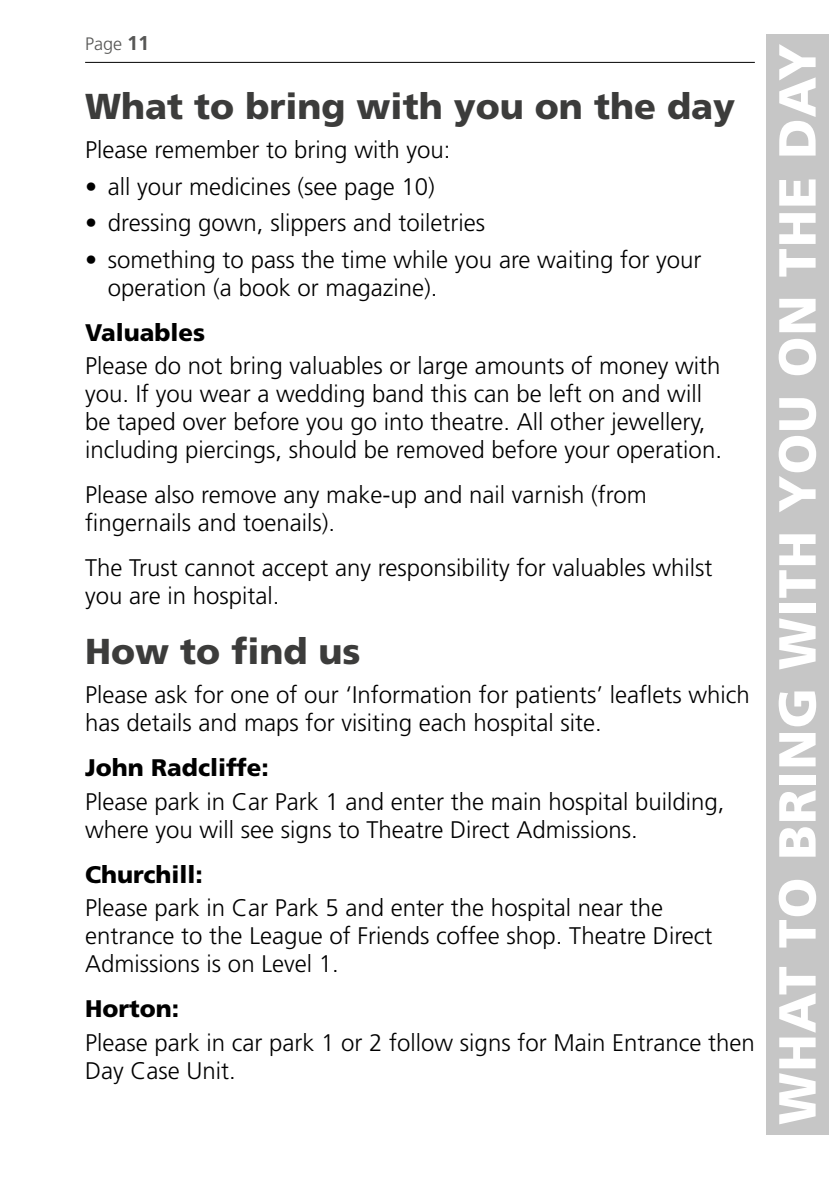
<style>
.page{position:relative;width:840px;height:1191px;background:#fff}
.page>*{position:absolute;margin:0;border:0;box-sizing:border-box;transform-origin:0 0}
.t1{font:900 52px "Frutiger";letter-spacing:.02em;color:#fff}
.t2{font:900 36px "Frutiger";color:#3c3c3b}
.t3{font:300 24px/28px "Frutiger";color:#000}
.t4{font:900 24px "Frutiger";color:#000}
.t5{font:300 18px "Frutiger";color:#575756}
.s1{font-weight:700;font-size:20px}
</style>
<div class="page">
<hr style="left:85px;top:62px;width:669px;height:1px;background:#000">
<div style="left:765px;top:34px;width:63px;height:1100px;background:#c6c6c6"></div>
<p class="t5" style="left:85px;top:33px;width:66px">Page <span class="s1">11</span></p>
<h1 class="t1" style="left:765px;top:1124px;width:1082px;rotate:-90deg">WHAT TO BRING WITH YOU ON THE DAY</h1>
<h2 class="t2" style="left:85px;top:84px;width:651px">What to bring with you on the day</h2>
<p class="t3" style="left:85px;top:136px;width:366px">Please remember to bring with you:</p>
<p class="t3" style="left:85px;top:172px;width:351px">• all your medicines (see page 10)</p>
<p class="t3" style="left:85px;top:209px;width:401px">• dressing gown, slippers and toiletries</p>
<p class="t3" style="left:108px;top:245px;width:594px;text-indent:-23px">• something to pass the time while you are waiting for your operation (a book or magazine).</p>
<p class="t4" style="left:85px;top:318px;width:122px">Valuables</p>
<p class="t3" style="left:85px;top:352px;width:638px">Please do not bring valuables or large amounts of money with you. If you wear a wedding band this can be left on and will be taped over before you go into theatre. All other jewellery, including piercings, should be removed before your operation.</p>
<p class="t3" style="left:85px;top:481px;width:562px">Please also remove any make-up and nail varnish (from fingernails and toenails).</p>
<p class="t3" style="left:85px;top:554px;width:628px">The Trust cannot accept any responsibility for valuables whilst you are in hospital.</p>
<h2 class="t2" style="left:85px;top:629px;width:277px">How to find us</h2>
<p class="t3" style="left:85px;top:680px;width:666px">Please ask for one of our ‘Information for patients’ leaflets which has details and maps for visiting each hospital site.</p>
<p class="t4" style="left:85px;top:753px;width:185px">John Radcliffe:</p>
<p class="t3" style="left:85px;top:787px;width:640px">Please park in Car Park 1 and enter the main hospital building, where you will see signs to Theatre Direct Admissions.</p>
<p class="t4" style="left:85px;top:859px;width:119px">Churchill:</p>
<p class="t3" style="left:85px;top:894px;width:628px">Please park in Car Park 5 and enter the hospital near the entrance to the League of Friends coffee shop. Theatre Direct<br>Admissions is on Level 1.</p>
<p class="t4" style="left:85px;top:994px;width:96px">Horton:</p>
<p class="t3" style="left:85px;top:1028px;width:670px">Please park in car park 1 or 2 follow signs for Main Entrance then<br>Day Case Unit.</p>
</div>
